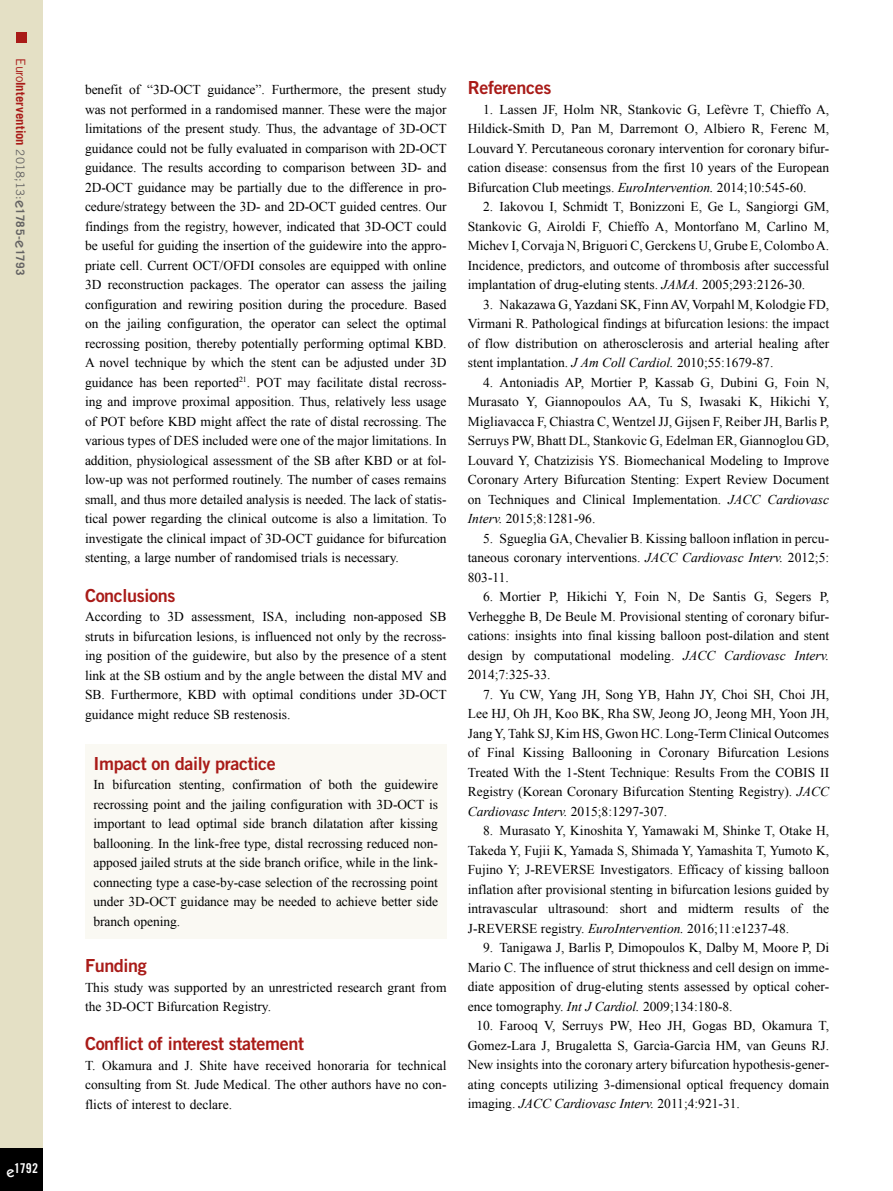
<style>
.page{position:relative;width:893px;height:1191px;background:#fff}
.page>*{position:absolute;margin:0;border:0;box-sizing:border-box;transform-origin:0 0}
.t1{font:18px "Trade Gothic LT Std Bd 2";letter-spacing:-.02em;color:#a91b18}
.t2{font:13.5px/19.5px "Times New Roman";color:#000;text-align:justify}
.t3{font:13.5px "Trade Gothic LT Std Bd Cn 20";color:#fff}
.t4{font:700 12.75px "Trade Gothic LT Std";letter-spacing:.005em;color:#a91b18}
.s1{font-weight:400}
.s2{font-weight:400;font-size:11.7px;color:#646363}
.s3{font-family:"ITC Kabel Std";font-weight:500;font-size:15px;color:#646363}
.s4{font-size:11.7px;color:#646363}
.s5{font-family:"ITC Kabel Std";font-weight:500;font-size:15px}
.s6{font-style:italic}
</style>
<div class="page">
<div style="left:0;top:0;width:43px;height:1191px;background:#e4e0c5"></div>
<div style="left:0;top:1148px;width:43px;height:43px;background:#000"></div>
<div style="left:16px;top:32px;width:10px;height:10px;background:#a91b18"></div>
<div style="left:85px;top:744px;width:361px;height:194px;background:#faf9f3"></div>
<p class="t4" style="left:29px;top:58px;width:219px;rotate:90deg"><span class="s1">Euro</span>Intervention <span class="s2">2018;13:</span><span class="s3">e</span><span class="s4">1785-</span><span class="s3">e</span><span class="s4">1793</span></p>
<p class="t3" style="left:7px;top:1160px;width:33px"><span class="s5">e</span>1792</p>
<p class="t2" style="left:85px;top:80px;width:363px">benefit of “3D-OCT guidance”. Furthermore, the present study was not performed in a randomised manner. These were the major limitations of the present study. Thus, the advantage of 3D-OCT guidance could not be fully evaluated in comparison with 2D-OCT guidance. The results according to comparison between 3D- and 2D-OCT guidance may be partially due to the difference in pro&shy;cedure/strategy between the 3D- and 2D-OCT guided centres. Our findings from the registry, however, indicated that 3D-OCT could be useful for guiding the insertion of the guidewire into the appro&shy;priate cell. Current OCT/OFDI consoles are equipped with online 3D reconstruction packages. The operator can assess the jailing configuration and rewiring position during the procedure. Based on the jailing configuration, the operator can select the optimal recrossing position, thereby potentially performing optimal KBD.<br>A novel technique by which the stent can be adjusted under 3D guidance has been reported<sup>21</sup>. POT may facilitate distal recross&shy;ing and improve proximal apposition. Thus, relatively less usage of POT before KBD might affect the rate of distal recrossing. The various types of DES included were one of the major limitations. In addition, physiological assessment of the SB after KBD or at fol&shy;low-up was not performed routinely. The number of cases remains small, and thus more detailed analysis is needed. The lack of statis&shy;tical power regarding the clinical outcome is also a limitation. To investigate the clinical impact of 3D-OCT guidance for bifurcation stenting, a large number of randomised trials is necessary.</p>
<h1 class="t1" style="left:85px;top:584px;width:92px">Conclusions</h1>
<p class="t2" style="left:85px;top:606px;width:363px">According to 3D assessment, ISA, including non-apposed SB struts in bifurcation lesions, is influenced not only by the recross&shy;ing position of the guidewire, but also by the presence of a stent link at the SB ostium and by the angle between the distal MV and SB. Furthermore, KBD with optimal conditions under 3D-OCT guidance might reduce SB restenosis.</p>
<h1 class="t1" style="left:94px;top:752px;width:184px">Impact on daily practice</h1>
<p class="t2" style="left:94px;top:775px;width:346px">In bifurcation stenting, confirmation of both the guidewire recrossing point and the jailing configuration with 3D-OCT is important to lead optimal side branch dilatation after kissing ballooning. In the link-free type, distal recrossing reduced non&shy;apposed jailed struts at the side branch orifice, while in the link&shy;connecting type a case-by-case selection of the recrossing point under 3D-OCT guidance may be needed to achieve better side branch opening.</p>
<h1 class="t1" style="left:85px;top:954px;width:63px">Funding</h1>
<p class="t2" style="left:85px;top:977px;width:363px">This study was supported by an unrestricted research grant from the 3D-OCT Bifurcation Registry.</p>
<h1 class="t1" style="left:85px;top:1032px;width:220px">Conflict of interest statement</h1>
<p class="t2" style="left:85px;top:1055px;width:363px">T. Okamura and J. Shite have received honoraria for technical consulting from St. Jude Medical. The other authors have no con&shy;flicts of interest to declare.</p>
<h1 class="t1" style="left:468px;top:77px;width:85px">References</h1>
<p class="t2" style="left:468px;top:99px;width:363px;text-indent:15px">1. Lassen JF, Holm NR, Stankovic G, Lefèvre T, Chieffo A, Hildick-Smith D, Pan M, Darremont O, Albiero R, Ferenc M, Louvard Y. Percutaneous coronary intervention for coronary bifur&shy;cation disease: consensus from the first 10 years of the European Bifurcation Club meetings. <span class="s6">EuroIntervention.</span> 2014;10:545-60.</p>
<p class="t2" style="left:468px;top:197px;width:363px;text-indent:15px">2. Iakovou I, Schmidt T, Bonizzoni E, Ge L, Sangiorgi GM, Stankovic G, Airoldi F, Chieffo A, Montorfano M, Carlino M, Michev I, Corvaja N, Briguori C, Gerckens U, Grube E, Colombo A.<br>Incidence, predictors, and outcome of thrombosis after successful implantation of drug-eluting stents. <span class="s6">JAMA.</span> 2005;293:2126-30.</p>
<p class="t2" style="left:468px;top:294px;width:363px;text-indent:15px">3. Nakazawa G, Yazdani SK, Finn AV, Vorpahl M, Kolodgie FD, Virmani R. Pathological findings at bifurcation lesions: the impact of flow distribution on atherosclerosis and arterial healing after stent implantation. <span class="s6">J Am Coll Cardiol.</span> 2010;55:1679-87.</p>
<p class="t2" style="left:468px;top:372px;width:363px;text-indent:15px">4. Antoniadis AP, Mortier P, Kassab G, Dubini G, Foin N, Murasato Y, Giannopoulos AA, Tu S, Iwasaki K, Hikichi Y, Migliavacca F, Chiastra C, Wentzel JJ, Gijsen F, Reiber JH, Barlis P, Serruys PW, Bhatt DL, Stankovic G, Edelman ER, Giannoglou GD, Louvard Y, Chatzizisis YS. Biomechanical Modeling to Improve Coronary Artery Bifurcation Stenting: Expert Review Document on Techniques and Clinical Implementation. <span class="s6">JACC Cardiovasc Interv.</span> 2015;8:1281-96.</p>
<p class="t2" style="left:468px;top:528px;width:363px;text-indent:15px">5. Sgueglia GA, Chevalier B. Kissing balloon inflation in percu&shy;taneous coronary interventions. <span class="s6">JACC Cardiovasc Interv.</span> 2012;5:<br>803-11.</p>
<p class="t2" style="left:468px;top:587px;width:363px;text-indent:15px">6. Mortier P, Hikichi Y, Foin N, De Santis G, Segers P, Verhegghe B, De Beule M. Provisional stenting of coronary bifur&shy;cations: insights into final kissing balloon post-dilation and stent design by computational modeling. <span class="s6">JACC Cardiovasc Interv.<br></span>2014;7:325-33.</p>
<p class="t2" style="left:468px;top:684px;width:363px;text-indent:15px">7. Yu CW, Yang JH, Song YB, Hahn JY, Choi SH, Choi JH, Lee HJ, Oh JH, Koo BK, Rha SW, Jeong JO, Jeong MH, Yoon JH, Jang Y, Tahk SJ, Kim HS, Gwon HC. Long-Term Clinical Outcomes of Final Kissing Ballooning in Coronary Bifurcation Lesions Treated With the 1-Stent Technique: Results From the COBIS II Registry (Korean Coronary Bifurcation Stenting Registry). <span class="s6">JACC Cardiovasc Interv.</span> 2015;8:1297-307.</p>
<p class="t2" style="left:468px;top:821px;width:363px;text-indent:15px">8. Murasato Y, Kinoshita Y, Yamawaki M, Shinke T, Otake H, Takeda Y, Fujii K, Yamada S, Shimada Y, Yamashita T, Yumoto K, Fujino Y; J-REVERSE Investigators. Efficacy of kissing balloon inflation after provisional stenting in bifurcation lesions guided by intravascular ultrasound: short and midterm results of the J-REVERSE registry. <span class="s6">EuroIntervention.</span> 2016;11:e1237-48.</p>
<p class="t2" style="left:468px;top:938px;width:363px;text-indent:15px">9. Tanigawa J, Barlis P, Dimopoulos K, Dalby M, Moore P, Di Mario C. The influence of strut thickness and cell design on imme&shy;diate apposition of drug-eluting stents assessed by optical coher&shy;ence tomography. <span class="s6">Int J Cardiol.</span> 2009;134:180-8.</p>
<p class="t2" style="left:468px;top:1016px;width:363px;text-indent:9px">10. Farooq V, Serruys PW, Heo JH, Gogas BD, Okamura T, Gomez-Lara J, Brugaletta S, Garcìa-Garcìa HM, van Geuns RJ.<br>New insights into the coronary artery bifurcation hypothesis-gener&shy;ating concepts utilizing 3-dimensional optical frequency domain imaging. <span class="s6">JACC Cardiovasc Interv.</span> 2011;4:921-31.</p>
</div>
